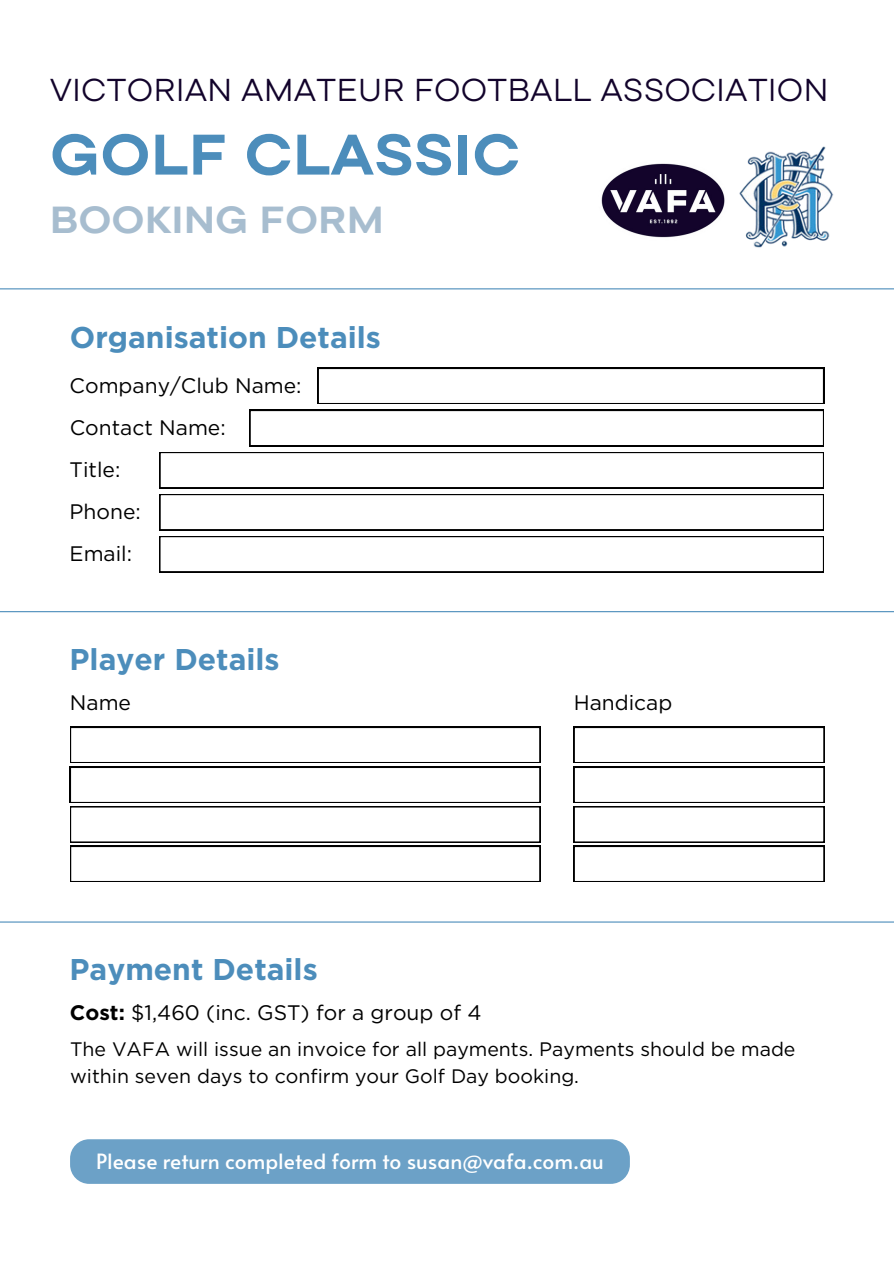
<style>
.page{position:relative;width:894px;height:1264px;background:#fff}
.page>*{position:absolute;margin:0;border:0;box-sizing:border-box;transform-origin:0 0}
.t1{font:700 57px "TT Commons Pro Exp";color:#4c8dbb}
.t2{font:700 37.5px "TT Commons Pro Exp";color:#a7bdcf}
.t3{font:31.5px "TT Commons Pro Exp";color:#12032b}
.t4{font:700 30px "Gotham";color:#4c8dbb}
.t5{font:21px/42px "Gotham";color:#000}
.t6{font:21px "Alata";color:#fff}
.t7{font:19.5px/27px "Gotham";color:#000}
.s1{font-weight:700}
</style>
<div class="page">
<img style="left:739px;top:146px;width:95px;height:102px">
<img style="left:601px;top:163px;width:124px;height:75px">
<hr style="left:0;top:288px;width:893px;height:1px;background:#4c8dbb">
<hr style="left:0;top:611px;width:893px;height:1px;background:#4c8dbb">
<svg style="left:70px;top:727px;width:470px;height:155px"></svg>
<svg style="left:573px;top:727px;width:251px;height:155px"></svg>
<svg style="left:318px;top:368px;width:505px;height:36px"></svg>
<svg style="left:249px;top:410px;width:574px;height:36px"></svg>
<svg style="left:159px;top:452px;width:664px;height:36px"></svg>
<svg style="left:159px;top:494px;width:664px;height:36px"></svg>
<svg style="left:159px;top:536px;width:664px;height:36px"></svg>
<hr style="left:0;top:921px;width:893px;height:1px;background:#4c8dbb">
<div style="left:70px;top:1139px;width:559px;height:44px;background:#6ca1c7;border-radius:19px"></div>
<h3 class="t3" style="left:50px;top:68px;width:780px">VICTORIAN AMATEUR FOOTBALL ASSOCIATION</h3>
<h1 class="t1" style="left:50px;top:111px;width:472px">GOLF CLASSIC</h1>
<h2 class="t2" style="left:50px;top:192px;width:335px">BOOKING FORM</h2>
<h3 class="t4" style="left:70px;top:317px;width:312px">Organisation Details</h3>
<p class="t5" style="left:70px;top:364px;width:233px">Company/Club Name:<br>Contact Name:</p>
<p class="t5" style="left:70px;top:448px;width:73px">Title:<br>Phone:<br>Email:</p>
<h3 class="t4" style="left:70px;top:639px;width:211px">Player Details</h3>
<p class="t5" style="left:70px;top:681px;width:63px">Name</p>
<p class="t5" style="left:573px;top:681px;width:100px">Handicap</p>
<h3 class="t4" style="left:70px;top:949px;width:249px">Payment Details</h3>
<p class="t5" style="left:70px;top:991px;width:413px"><span class="s1">Cost:</span> $1,460 (inc. GST) for a group of 4</p>
<p class="t7" style="left:70px;top:1034px;width:726px">The VAFA will issue an invoice for all payments. Payments should be made within seven days to confirm your Golf Day booking.</p>
<p class="t6" style="left:96px;top:1143px;width:509px">Please return completed form to susan@vafa.com.au</p>
</div>
